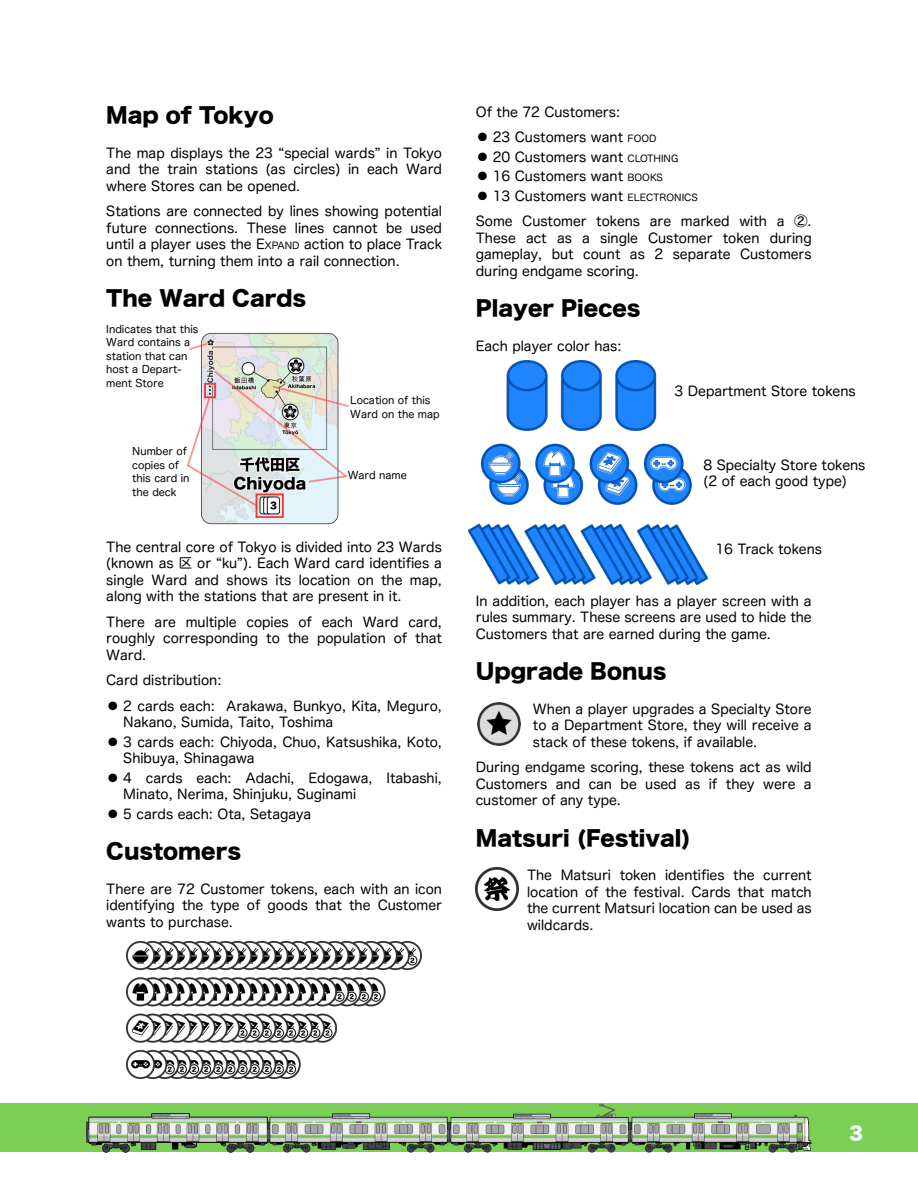
<style>
.page{position:relative;width:918px;height:1188px;background:#fff}
.page>*{position:absolute;margin:0;border:0;box-sizing:border-box;transform-origin:0 0}
.t1{font:21px "Hira Kaku Std W8";color:#000}
.t2{font:18px "Hira Kaku Std N W8";color:#fff}
.t3{font:13.5px/16.5px "Hira Maru Pro N W4";color:#000;text-align:justify}
.t4{font:13.5px/16.5px "Hira Maru Pro W4";color:#000}
.t5{font:10.5px/13.5px "Hira Maru Pro W4";color:#000}
.s1{font-size:9.6px}
.s2{font-family:"Hiragino Sans W4"}
</style>
<div class="page">
<div style="left:0;top:1104px;width:918px;height:48px;background:#7bcf54"></div>
<img style="left:631px;top:1114px;width:181px;height:38px">
<img style="left:450px;top:1104px;width:181px;height:48px">
<img style="left:269px;top:1114px;width:181px;height:38px">
<img style="left:469px;top:360px;width:239px;height:224px">
<img style="left:478px;top:703px;width:42px;height:42px">
<img style="left:87px;top:1114px;width:182px;height:38px">
<img style="left:127px;top:941px;width:294px;height:138px">
<img style="left:188px;top:333px;width:160px;height:191px">
<img style="left:476px;top:868px;width:43px;height:42px">
<h1 class="t1" style="left:106px;top:105px;width:169px">Map of Tokyo</h1>
<p class="t3" style="left:106px;top:144px;width:337px">The map displays the 23 “special wards” in Tokyo and the train stations (as circles) in each Ward where Stores can be opened.</p>
<p class="t3" style="left:106px;top:203px;width:337px">Stations are connected by lines showing potential future connections. These lines cannot be used until a player uses the E<span class="s1">XPAND</span> action to place Track on them, turning them into a rail connection.</p>
<h1 class="t1" style="left:106px;top:288px;width:202px">The Ward Cards</h1>
<p class="t5" style="left:106px;top:322px;width:94px">Indicates that this<br>Ward contains a station that can host a Depart&shy;ment Store</p>
<p class="t5" style="left:132px;top:444px;width:59px">Number of copies of this card in the deck</p>
<p class="t5" style="left:350px;top:393px;width:91px">Location of this<br>Ward on the map</p>
<p class="t5" style="left:348px;top:468px;width:61px">Ward name</p>
<p class="t3" style="left:106px;top:539px;width:337px">The central core of Tokyo is divided into 23 Wards (known as 区 or “ku”). Each Ward card identifies a single Ward and shows its location on the map, along with the stations that are present in it.</p>
<p class="t3" style="left:106px;top:614px;width:337px">There are multiple copies of each Ward card, roughly corresponding to the population of that Ward.</p>
<p class="t3" style="left:106px;top:672px;width:117px">Card distribution:</p>
<p class="t4" style="left:123px;top:698px;width:320px;text-indent:-17px"><span class="s2">⚫</span> 2 cards each: Arakawa, Bunkyo, Kita, Meguro,<br>Nakano, Sumida, Taito, Toshima</p>
<p class="t4" style="left:123px;top:734px;width:320px;text-indent:-17px"><span class="s2">⚫</span> 3 cards each: Chiyoda, Chuo, Katsushika, Koto,<br>Shibuya, Shinagawa</p>
<p class="t4" style="left:123px;top:770px;width:320px;text-indent:-17px"><span class="s2">⚫</span> 4 cards each: Adachi, Edogawa, Itabashi,<br>Minato, Nerima, Shinjuku, Suginami</p>
<p class="t4" style="left:106px;top:806px;width:207px"><span class="s2">⚫</span> 5 cards each: Ota, Setagaya</p>
<h1 class="t1" style="left:106px;top:841px;width:136px">Customers</h1>
<p class="t3" style="left:106px;top:881px;width:337px">There are 72 Customer tokens, each with an icon identifying the type of goods that the Customer wants to purchase.</p>
<p class="t3" style="left:476px;top:103px;width:146px">Of the 72 Customers:</p>
<p class="t4" style="left:476px;top:127px;width:223px;line-height:19.5px"><span class="s2">⚫</span> 23 Customers want <span class="s1">FOOD<br></span><span class="s2">⚫</span> 20 Customers want <span class="s1">CLOTHING<br></span><span class="s2">⚫</span> 16 Customers want <span class="s1">BOOKS<br></span><span class="s2">⚫</span> 13 Customers want <span class="s1">ELECTRONICS</span></p>
<p class="t3" style="left:476px;top:213px;width:337px">Some Customer tokens are marked with a ②.<br>These act as a single Customer token during gameplay, but count as 2 separate Customers during endgame scoring.</p>
<h1 class="t1" style="left:476px;top:298px;width:166px">Player Pieces</h1>
<p class="t3" style="left:476px;top:337px;width:147px">Each player color has:</p>
<p class="t4" style="left:675px;top:383px;width:183px">3 Department Store tokens</p>
<p class="t4" style="left:703px;top:456px;width:164px">8 Specialty Store tokens (2 of each good type)</p>
<p class="t4" style="left:715px;top:541px;width:108px">16 Track tokens</p>
<p class="t3" style="left:476px;top:592px;width:337px">In addition, each player has a player screen with a rules summary. These screens are used to hide the Customers that are earned during the game.</p>
<h1 class="t1" style="left:476px;top:661px;width:192px">Upgrade Bonus</h1>
<p class="t3" style="left:533px;top:700px;width:280px">When a player upgrades a Specialty Store to a Department Store, they will receive a stack of these tokens, if available.</p>
<p class="t3" style="left:476px;top:759px;width:337px">During endgame scoring, these tokens act as wild Customers and can be used as if they were a customer of any type.</p>
<h1 class="t1" style="left:476px;top:827px;width:216px">Matsuri (Festival)</h1>
<p class="t3" style="left:527px;top:867px;width:286px">The Matsuri token identifies the current location of the festival. Cards that match the current Matsuri location can be used as wildcards.</p>
<h2 class="t2" style="left:849px;top:1124px;width:15px">3</h2>
</div>
